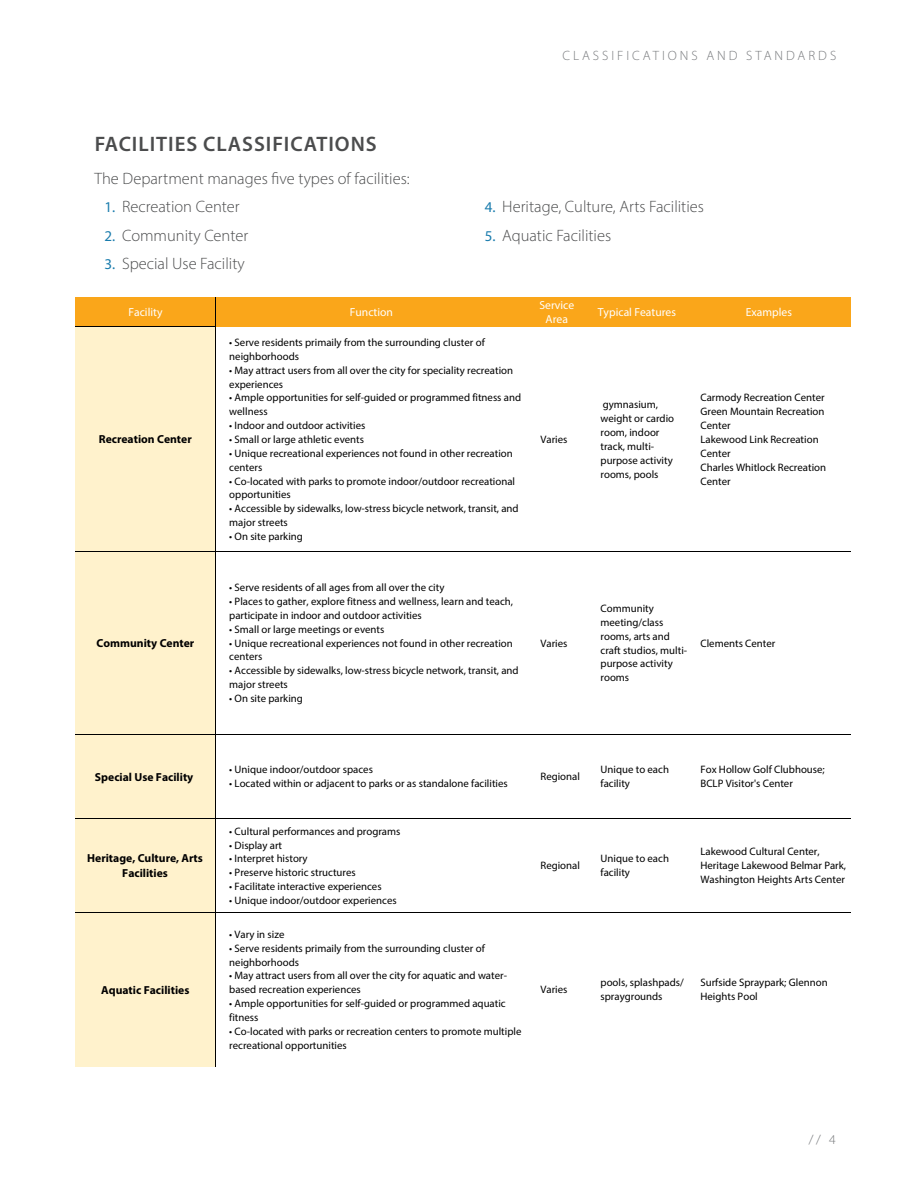
<style>
.page{position:relative;width:918px;height:1188px;background:#fff}
.page>*{position:absolute;margin:0;border:0;box-sizing:border-box;transform-origin:0 0}
.Subhead_2_span{font:600 21px "Myriad Pro";letter-spacing:.045em;color:#4b4c4d}
.Body_Text_span{font:300 16.5px "Myriad Pro";color:#4b4c4d}
.Header_2{font:300 13.5px "Myriad Pro";letter-spacing:.22em;color:#76787b}
.Pager_Header___Numbe{font:300 13.5px "Myriad Pro";color:#76787b}
.t1{font:700 11.7px/15.3px "Myriad Pro";color:#000;text-align:center}
.t2{font:11.7px/14.7px "Myriad Pro";color:#fff;text-align:center}
.t3{font:10.8px/13.8px "Myriad Pro";color:#000}
.s1{font-weight:400;font-size:15px;color:#1a7cad}
</style>
<div class="page">
<div style="left:75px;top:297px;width:776px;height:30px;background:#faa61a"></div>
<div style="left:75px;top:327px;width:140px;height:739px;background:#fff2cc"></div>
<hr style="left:215px;top:297px;width:1px;height:769px;background:#000">
<hr style="left:75px;top:327px;width:141px;height:1px;background:#000">
<hr style="left:75px;top:551px;width:776px;height:1px;background:#000">
<hr style="left:75px;top:734px;width:776px;height:1px;background:#000">
<hr style="left:75px;top:818px;width:776px;height:1px;background:#000">
<hr style="left:75px;top:912px;width:776px;height:1px;background:#000">
<p class="Subhead_2_span" style="left:95px;top:131px;width:284px">FACILITIES CLASSIFICATIONS</p>
<p class="Body_Text_span" style="left:95px;top:169px;width:317px">The Department manages five types of facilities:</p>
<p class="Body_Text_span" style="left:104px;top:196px;width:137px"><span class="s1">1.</span> Recreation Center</p>
<p class="Body_Text_span" style="left:104px;top:225px;width:145px"><span class="s1">2.</span> Community Center</p>
<p class="Body_Text_span" style="left:104px;top:254px;width:142px"><span class="s1">3.</span> Special Use Facility</p>
<p class="Header_2" style="left:562px;top:48px;width:275px">CLASSIFICATIONS AND STANDARDS</p>
<p class="Body_Text_span" style="left:485px;top:196px;width:221px"><span class="s1">4.</span> Heritage, Culture, Arts Facilities</p>
<p class="Body_Text_span" style="left:485px;top:225px;width:128px"><span class="s1">5.</span> Aquatic Facilities</p>
<p class="t2" style="left:128px;top:305px;width:35px">Facility</p>
<p class="t2" style="left:350px;top:305px;width:45px">Function</p>
<p class="t2" style="left:539px;top:297px;width:36px">Service<br>Area</p>
<p class="t2" style="left:598px;top:305px;width:80px">Typical Features</p>
<p class="t2" style="left:746px;top:305px;width:48px">Examples</p>
<p class="t1" style="left:99px;top:431px;width:95px">Recreation Center</p>
<p class="t1" style="left:97px;top:635px;width:99px">Community Center</p>
<p class="t1" style="left:95px;top:769px;width:100px">Special Use Facility</p>
<p class="t1" style="left:87px;top:850px;width:117px">Heritage, Culture, Arts<br>Facilities</p>
<p class="t1" style="left:101px;top:982px;width:90px">Aquatic Facilities</p>
<p class="t3" style="left:229px;top:335px;width:257px">• Serve residents primaily from the surrounding cluster of neighborhoods</p>
<p class="t3" style="left:229px;top:363px;width:285px">• May attract users from all over the city for speciality recreation experiences</p>
<p class="t3" style="left:229px;top:391px;width:293px">• Ample opportunities for self-guided or programmed fitness and wellness</p>
<p class="t3" style="left:229px;top:418px;width:138px">• Indoor and outdoor activities</p>
<p class="t3" style="left:229px;top:432px;width:136px">• Small or large athletic events</p>
<p class="t3" style="left:229px;top:446px;width:285px">• Unique recreational experiences not found in other recreation centers</p>
<p class="t3" style="left:229px;top:474px;width:287px">• Co-located with parks to promote indoor/outdoor recreational opportunities</p>
<p class="t3" style="left:229px;top:502px;width:291px">• Accessible by sidewalks, low-stress bicycle network, transit, and major streets</p>
<p class="t3" style="left:229px;top:529px;width:75px">• On site parking</p>
<p class="t3" style="left:229px;top:581px;width:217px">• Serve residents of all ages from all over the city</p>
<p class="t3" style="left:229px;top:594px;width:285px">• Places to gather, explore fitness and wellness, learn and teach, participate in indoor and outdoor activities</p>
<p class="t3" style="left:229px;top:622px;width:157px">• Small or large meetings or events</p>
<p class="t3" style="left:229px;top:636px;width:285px">• Unique recreational experiences not found in other recreation centers</p>
<p class="t3" style="left:229px;top:664px;width:291px">• Accessible by sidewalks, low-stress bicycle network, transit, and major streets</p>
<p class="t3" style="left:229px;top:691px;width:75px">• On site parking</p>
<p class="t3" style="left:541px;top:432px;width:28px">Varies</p>
<p class="t3" style="left:541px;top:636px;width:28px">Varies</p>
<p class="t3" style="left:601px;top:398px;width:75px">gymnasium, weight or cardio room, indoor track, multi&shy;purpose activity rooms, pools</p>
<p class="t3" style="left:701px;top:391px;width:127px">Carmody Recreation Center<br>Green Mountain Recreation<br>Center<br>Lakewood Link Recreation<br>Center<br>Charles Whitlock Recreation<br>Center</p>
<p class="t3" style="left:601px;top:601px;width:88px">Community meeting/class rooms, arts and craft studios, multi&shy;purpose activity rooms</p>
<p class="t3" style="left:701px;top:636px;width:76px">Clements Center</p>
<p class="t3" style="left:229px;top:763px;width:145px">• Unique indoor/outdoor spaces</p>
<p class="t3" style="left:229px;top:777px;width:280px">• Located within or adjacent to parks or as standalone facilities</p>
<p class="t3" style="left:229px;top:824px;width:173px">• Cultural performances and programs</p>
<p class="t3" style="left:229px;top:838px;width:54px">• Display art</p>
<p class="t3" style="left:229px;top:852px;width:80px">• Interpret history</p>
<p class="t3" style="left:229px;top:866px;width:128px">• Preserve historic structures</p>
<p class="t3" style="left:229px;top:879px;width:154px">• Facilitate interactive experiences</p>
<p class="t3" style="left:229px;top:893px;width:169px">• Unique indoor/outdoor experiences</p>
<p class="t3" style="left:229px;top:927px;width:57px">• Vary in size</p>
<p class="t3" style="left:229px;top:941px;width:257px">• Serve residents primaily from the surrounding cluster of neighborhoods</p>
<p class="t3" style="left:229px;top:969px;width:279px">• May attract users from all over the city for aquatic and water&shy;based recreation experiences</p>
<p class="t3" style="left:229px;top:996px;width:278px">• Ample opportunities for self-guided or programmed aquatic fitness</p>
<p class="t3" style="left:229px;top:1024px;width:294px">• Co-located with parks or recreation centers to promote multiple recreational opportunities</p>
<p class="t3" style="left:541px;top:770px;width:41px">Regional</p>
<p class="t3" style="left:601px;top:763px;width:70px">Unique to each facility</p>
<p class="t3" style="left:701px;top:763px;width:126px">Fox Hollow Golf Clubhouse;<br>BCLP Visitor's Center</p>
<p class="t3" style="left:541px;top:859px;width:41px">Regional</p>
<p class="t3" style="left:601px;top:852px;width:70px">Unique to each facility</p>
<p class="t3" style="left:701px;top:845px;width:147px">Lakewood Cultural Center,<br>Heritage Lakewood Belmar Park,<br>Washington Heights Arts Center</p>
<p class="t3" style="left:541px;top:983px;width:28px">Varies</p>
<p class="t3" style="left:601px;top:976px;width:85px">pools, splashpads/ spraygrounds</p>
<p class="t3" style="left:701px;top:976px;width:129px">Surfside Spraypark; Glennon<br>Heights Pool</p>
<p class="Pager_Header___Numbe" style="left:809px;top:1132px;width:29px">// 4</p>
</div>
